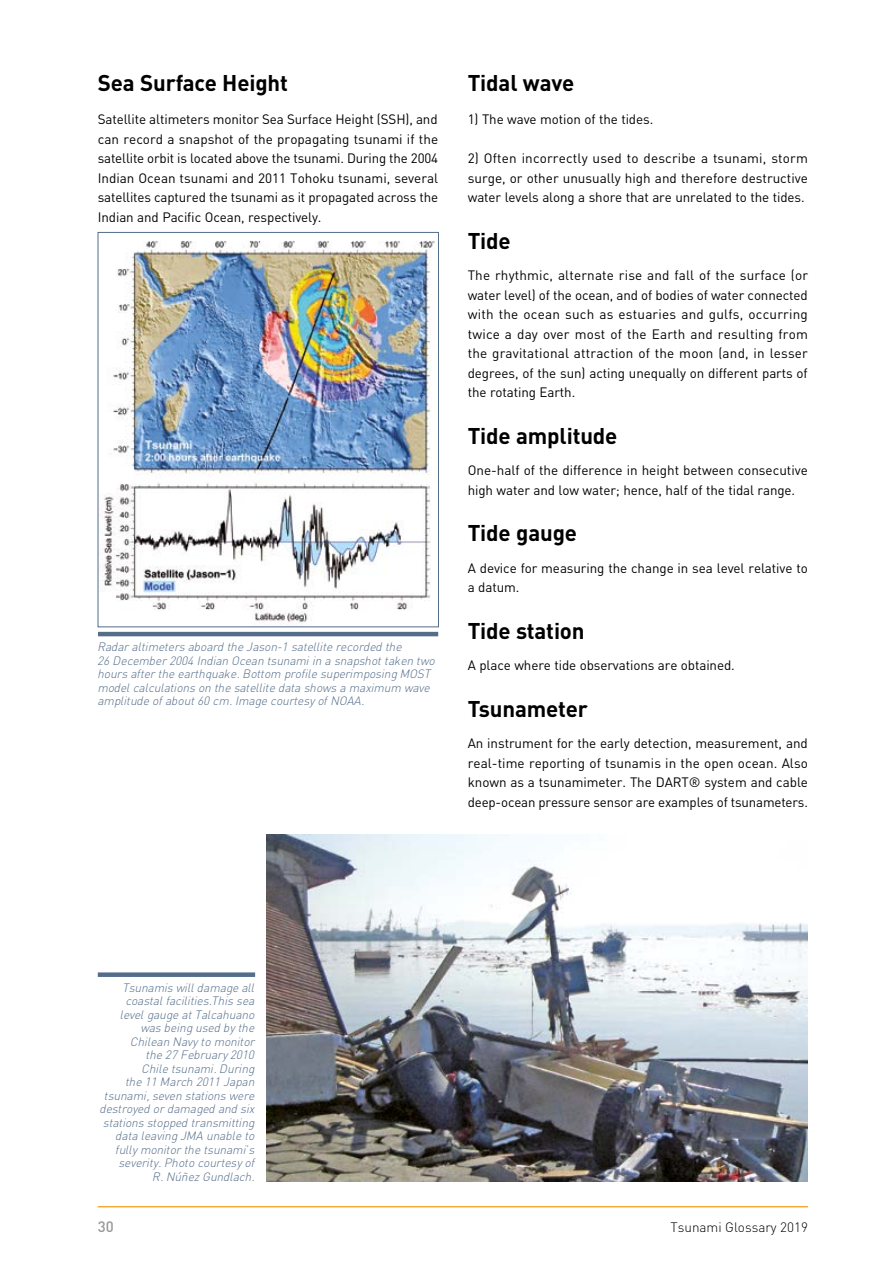
<style>
.page{position:relative;width:893px;height:1263px;background:#fff}
.page>*{position:absolute;margin:0;border:0;box-sizing:border-box;transform-origin:0 0}
.t1{font:700 22.5px "DIN";letter-spacing:-.005em;color:#000}
.t2{font:500 15px "DIN";color:#999898}
.t3{font:13.5px/19.5px "DIN";letter-spacing:-.005em;color:#000;text-align:justify}
.t4{font:300 13.5px "DIN";color:#000}
.t5{font:italic 300 12px/13.5px "DIN";letter-spacing:-.01em;color:#536d8a}
</style>
<div class="page">
<hr style="left:98px;top:1206px;width:710px;height:1px;background:#f39200">
<img style="left:100px;top:241px;width:335px;height:382px">
<div style="left:98px;top:232px;width:341px;height:395px;border:1px solid #536d8a"></div>
<hr style="left:98px;top:632px;width:340px;height:4px;background:#536d8a">
<img style="left:267px;top:834px;width:541px;height:348px">
<div style="left:98px;top:972px;width:157px;height:5px;background:#536d8a"></div>
<h1 class="t1" style="left:98px;top:68px;width:192px">Sea Surface Height</h1>
<p class="t3" style="left:98px;top:109px;width:342px">Satellite altimeters monitor Sea Surface Height (SSH), and can record a snapshot of the propagating tsunami if the satellite orbit is located above the tsunami. During the 2004<br>Indian Ocean tsunami and 2011 Tohoku tsunami, several satellites captured the tsunami as it propagated across the Indian and Pacific Ocean, respectively.</p>
<p class="t5" style="left:98px;top:640px;width:339px">Radar altimeters aboard the Jason-1 satellite recorded the<br>26 December 2004 Indian Ocean tsunami in a snapshot taken two hours after the earthquake. Bottom profile superimposing MOST model calculations on the satellite data shows a maximum wave amplitude of about 60 cm. Image courtesy of NOAA.</p>
<h1 class="t1" style="left:468px;top:68px;width:108px">Tidal wave</h1>
<p class="t3" style="left:468px;top:109px;width:187px">1) The wave motion of the tides.</p>
<p class="t3" style="left:468px;top:148px;width:342px">2) Often incorrectly used to describe a tsunami, storm surge, or other unusually high and therefore destructive water levels along a shore that are unrelated to the tides.</p>
<h1 class="t1" style="left:468px;top:226px;width:45px">Tide</h1>
<p class="t3" style="left:468px;top:265px;width:342px">The rhythmic, alternate rise and fall of the surface (or water level) of the ocean, and of bodies of water connected with the ocean such as estuaries and gulfs, occurring twice a day over most of the Earth and resulting from the gravitational attraction of the moon (and, in lesser degrees, of the sun) acting unequally on different parts of the rotating Earth.</p>
<h1 class="t1" style="left:468px;top:421px;width:151px">Tide amplitude</h1>
<p class="t3" style="left:468px;top:460px;width:342px">One-half of the difference in height between consecutive high water and low water; hence, half of the tidal range.</p>
<h1 class="t1" style="left:468px;top:518px;width:111px">Tide gauge</h1>
<p class="t3" style="left:468px;top:558px;width:342px">A device for measuring the change in sea level relative to a datum.</p>
<h1 class="t1" style="left:468px;top:616px;width:118px">Tide station</h1>
<p class="t3" style="left:468px;top:655px;width:269px">A place where tide observations are obtained.</p>
<h1 class="t1" style="left:468px;top:694px;width:122px">Tsunameter</h1>
<p class="t3" style="left:468px;top:733px;width:342px">An instrument for the early detection, measurement, and real-time reporting of tsunamis in the open ocean. Also known as a tsunamimeter. The DART® system and cable deep-ocean pressure sensor are examples of tsunameters.</p>
<p class="t5" style="left:100px;top:981px;width:157px;text-align:right">Tsunamis will damage all coastal facilities.This sea level gauge at Talcahuano was being used by the<br>Chilean Navy to monitor<br>the 27 February 2010<br>Chile tsunami. During<br>the 11 March 2011 Japan tsunami, seven stations were destroyed or damaged and six stations stopped transmitting data leaving JMA unable to fully monitor the tsunami’s severity. Photo courtesy of<br>R. Núñez Gundlach.</p>
<p class="t2" style="left:98px;top:1217px;width:17px">30</p>
<p class="t4" style="left:670px;top:1218px;width:139px">Tsunami Glossary 2019</p>
</div>
